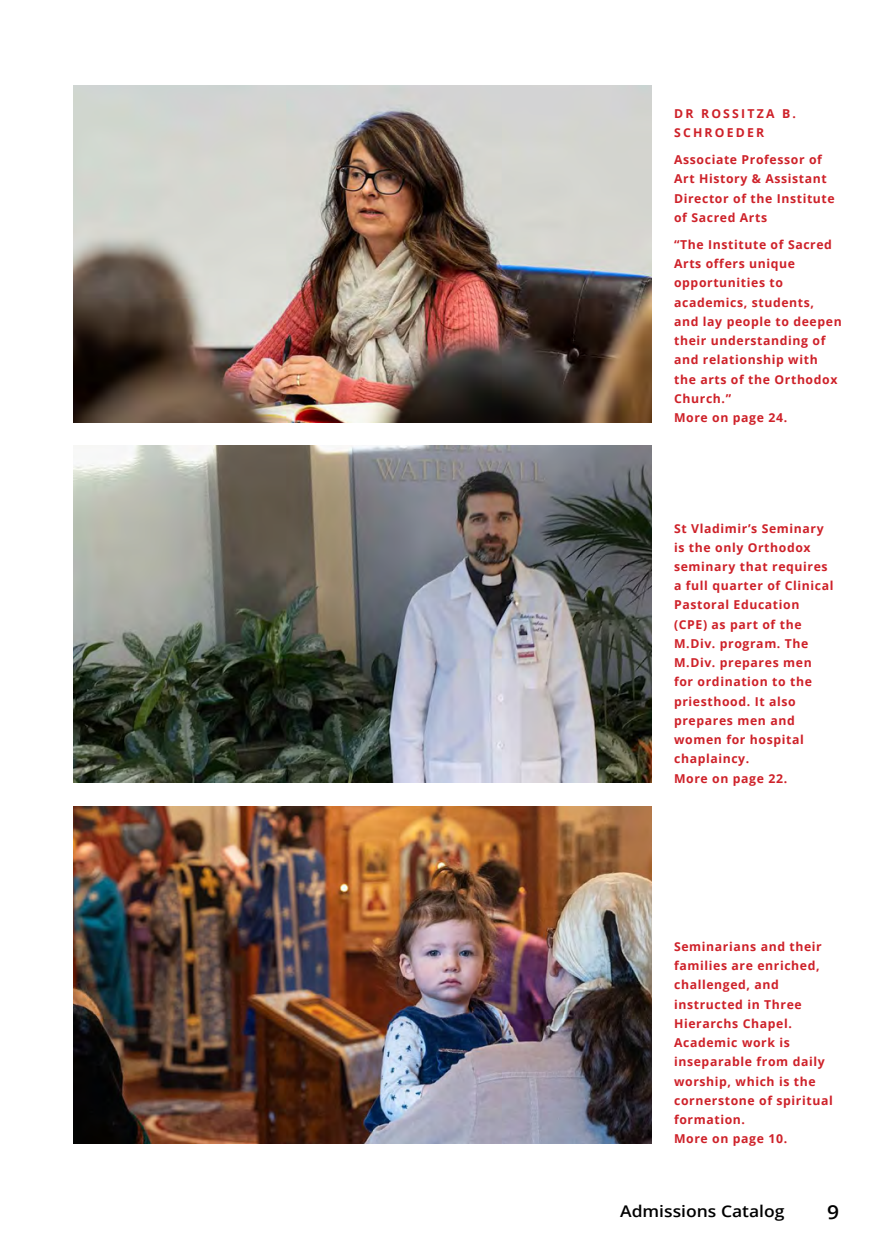
<style>
.page{position:relative;width:882px;height:1260px;background:#fff}
.page>*{position:absolute;margin:0;border:0;box-sizing:border-box;transform-origin:0 0}
.t1{font:600 19.25px "Open Sans";color:#000;scale:1.09 1}
.t2{font:600 16.1px "Open Sans";color:#000;scale:1.09 1}
.t3{font:700 12.25px/19.2px "Open Sans";letter-spacing:.05em;color:#ce2129}
.t4{font:700 12.25px/19.2px "Open Sans";letter-spacing:.18em;color:#ce2129}
</style>
<div class="page">
<img style="left:74px;top:85px;width:577px;height:337px">
<img style="left:74px;top:446px;width:577px;height:337px">
<img style="left:74px;top:806px;width:577px;height:337px">
<p class="t4" style="left:674px;top:103px;width:123px">DR ROSSITZA B.<br>SCHROEDER</p>
<p class="t3" style="left:674px;top:150px;width:162px">Associate Professor of<br>Art History &amp; Assistant<br>Director of the Institute of Sacred Arts</p>
<p class="t3" style="left:674px;top:235px;width:169px">“The Institute of Sacred<br>Arts offers unique opportunities to academics, students,<br>and lay people to deepen their understanding of and relationship with the arts of the Orthodox<br>Church.”<br>More on page 24.</p>
<p class="t3" style="left:674px;top:518px;width:161px">St Vladimir’s Seminary is the only Orthodox seminary that requires a full quarter of Clinical<br>Pastoral Education (CPE) as part of the<br>M.Div. program. The<br>M.Div. prepares men for ordination to the priesthood. It also prepares men and women for hospital chaplaincy.<br>More on page 22.</p>
<p class="t3" style="left:674px;top:936px;width:160px">Seminarians and their families are enriched, challenged, and instructed in Three<br>Hierarchs Chapel.<br>Academic work is inseparable from daily worship, which is the cornerstone of spiritual formation.<br>More on page 10.</p>
<h2 class="t2" style="left:620px;top:1200px;width:152px">Admissions Catalog</h2>
<h1 class="t1" style="left:827px;top:1199px;width:13px">9</h1>
</div>
